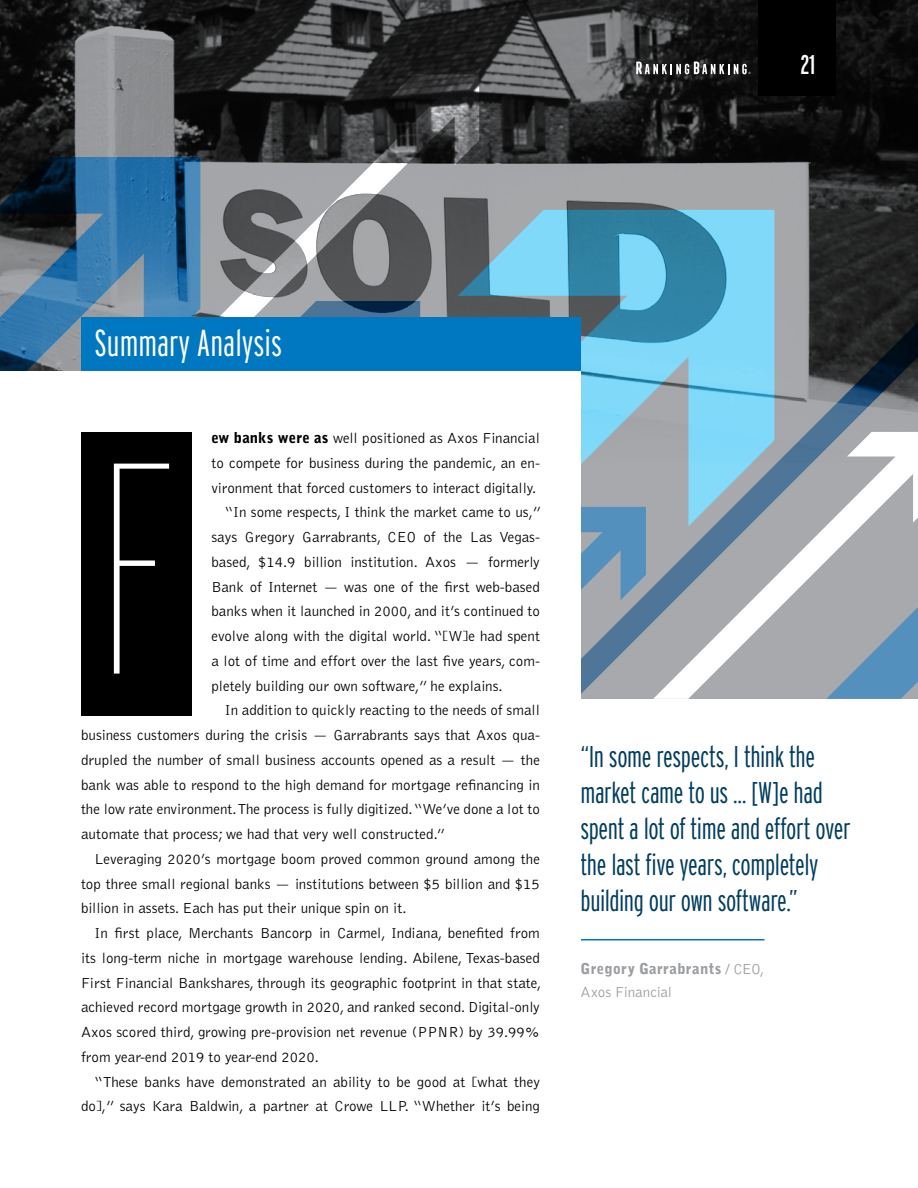
<style>
.page{position:relative;width:918px;height:1188px;background:#fff}
.page>*{position:absolute;margin:0;border:0;box-sizing:border-box;transform-origin:0 0}
.t1{font:100 extra-condensed 300px "Interstate";color:#fff}
.t2{font:300 extra-condensed 37.5px "Interstate";color:#fff}
.t3{font:300 extra-condensed 30px/36px "Interstate";letter-spacing:-.015em;color:#003d5f}
.Question{font:extra-condensed 27px "Interstate";color:#fff}
.t4{font:300 15px/24.8px "Bell Gothic";color:#000;text-align:justify}
.t5{font:900 15px/22.5px "Bell Gothic";letter-spacing:.02em;color:#9b9da0}
.s1{font-weight:900}
.s2{font-weight:300}
</style>
<div class="page">
<img style="left:0;top:0;width:918px;height:308px">
<svg style="left:479px;top:210px;width:295px;height:107px;background:#5fa8c3"></svg>
<svg style="left:0;top:74px;width:479px;height:243px;background:#56636d"></svg>
<svg style="left:541px;top:308px;width:377px;height:391px;background:#8ea7b4"></svg>
<svg style="left:826px;top:594px;width:92px;height:105px;background:#849eb3"></svg>
<svg style="left:0;top:301px;width:420px;height:70px;background:#5e83a0"></svg>
<div style="left:81px;top:317px;width:499px;height:55px;background:#0077c1"></div>
<svg style="left:636px;top:62px;width:115px;height:12px"></svg>
<hr style="left:580px;top:939px;width:184px;height:2px;background:#0077c1">
<div style="left:0;top:372px;width:580px;height:816px;background:#fff"></div>
<div style="left:759px;top:0;width:77px;height:95px;background:#000"></div>
<div style="left:81px;top:432px;width:110px;height:284px;background:#000"></div>
<p class="Question" style="left:800px;top:50px;width:17px">21</p>
<h2 class="t2" style="left:94px;top:322px;width:189px">Summary Analysis</h2>
<p class="t4" style="left:211px;top:426px;width:330px"><span class="s1">ew banks were as</span> well positioned as Axos Financial to compete for business during the pandemic, an en&shy;vironment that forced customers to interact digitally.</p>
<p class="t4" style="left:211px;top:500px;width:331px;text-indent:14px">“In some respects, I think the market came to us,” says Gregory Garrabrants, CEO of the Las Vegas&shy;based, $14.9 billion institution. Axos — formerly Bank of Internet — was one of the first web-based banks when it launched in 2000, and it’s continued to evolve along with the digital world. “[W]e had spent a lot of time and effort over the last five years, com&shy;pletely building our own software,” he explains.</p>
<p class="t4" style="left:81px;top:698px;width:461px;text-indent:144px">In addition to quickly reacting to the needs of small business customers during the crisis — Garrabrants says that Axos qua&shy;drupled the number of small business accounts opened as a result — the bank was able to respond to the high demand for mortgage refinancing in the low rate environment. The process is fully digitized. “We’ve done a lot to automate that process; we had that very well constructed.”</p>
<p class="t4" style="left:81px;top:847px;width:461px;text-indent:14px">Leveraging 2020’s mortgage boom proved common ground among the top three small regional banks — institutions between $5 billion and $15 billion in assets. Each has put their unique spin on it.</p>
<p class="t4" style="left:81px;top:921px;width:462px;text-indent:14px">In first place, Merchants Bancorp in Carmel, Indiana, benefited from its long-term niche in mortgage warehouse lending. Abilene, Texas-based First Financial Bankshares, through its geographic footprint in that state, achieved record mortgage growth in 2020, and ranked second. Digital-only Axos scored third, growing pre-provision net revenue (PPNR) by 39.99% from year-end 2019 to year-end 2020.</p>
<p class="t4" style="left:81px;top:1070px;width:461px;text-align:right">“These banks have demonstrated an ability to be good at [what they do],” says Kara Baldwin, a partner at Crowe LLP. “Whether it’s being</p>
<p class="t1" style="left:98px;top:400px;width:78px">F</p>
<p class="t3" style="left:580px;top:738px;width:271px">“In some respects, I think the market came to us … [W]e had spent a lot of time and effort over the last five years, completely building our own software.”</p>
<p class="t5" style="left:580px;top:958px;width:185px">Gregory Garrabrants <span class="s2">/ CEO,<br>Axos Financial</span></p>
</div>
